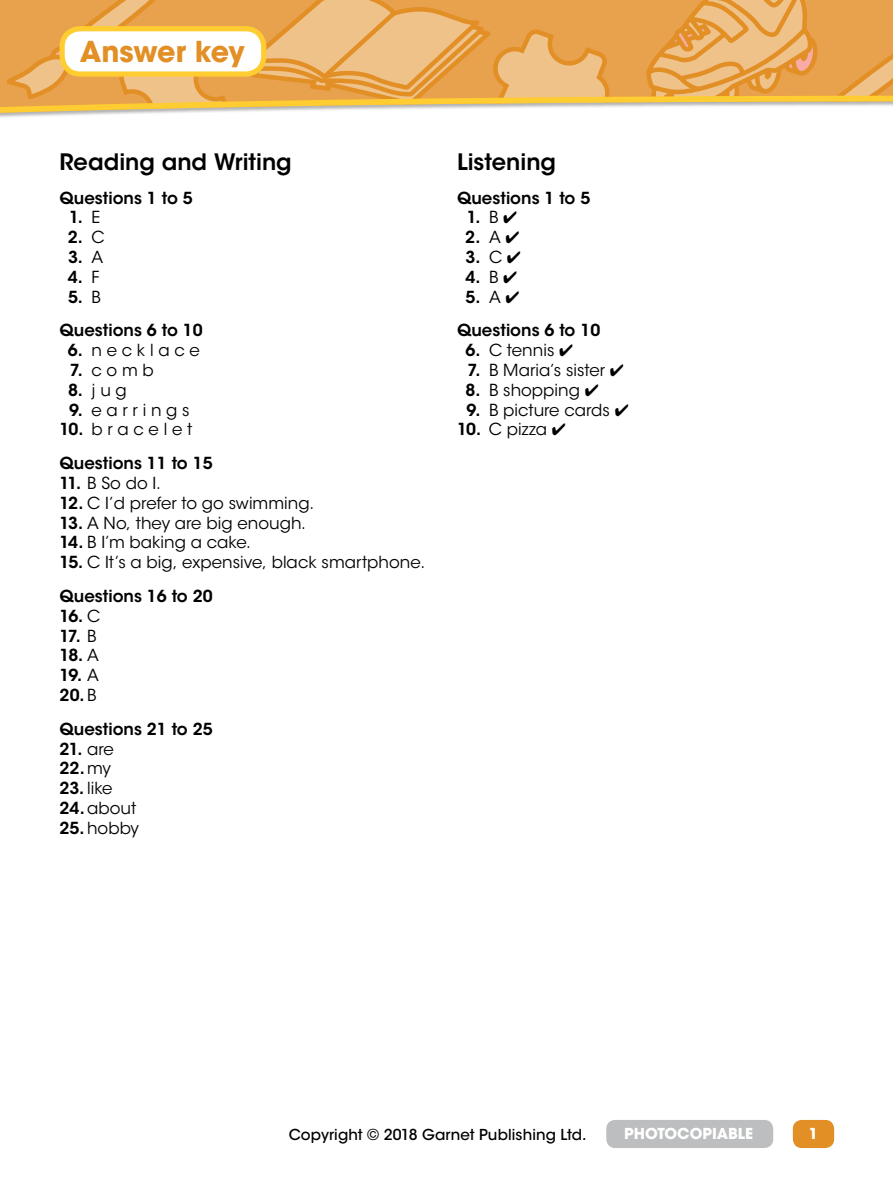
<style>
.page{position:relative;width:893px;height:1191px;background:#fff}
.page>*{position:absolute;margin:0;border:0;box-sizing:border-box;transform-origin:0 0}
.t1{font:700 28.65px "ITC Avant Garde Std";letter-spacing:-.005em;color:#e28f26}
.t2{font:600 22.5px "ITC Avant Garde Std";color:#000}
.t3{font:16.5px/33.8px "ITC Avant Garde Std";color:#000}
.t4{font:600 16.5px/33.8px "ITC Avant Garde Std";color:#000}
.t5{font:500 15px "ITC Avant Garde Std";letter-spacing:.01em;color:#000}
.t6{font:700 15px "ITC Avant Garde Std";color:#fff}
.s1{font-weight:400}
.s2{font-weight:600}
</style>
<div class="page">
<svg style="left:0;top:0;width:893px;height:114px;background:#eab165"></svg>
<div style="left:793px;top:1120px;width:41px;height:28px;background:#e28f26;border-radius:9px"></div>
<div style="left:606px;top:1120px;width:167px;height:28px;background:#bcbec0;border-radius:9px"></div>
<div style="left:62px;top:29px;width:202px;height:45px;background:#fff;border-radius:18px"></div>
<div style="left:60px;top:26px;width:206px;height:51px;border:5px solid #ffcc31;border-radius:18px"></div>
<h1 class="t1" style="left:80px;top:33px;width:167px">Answer key</h1>
<h2 class="t2" style="left:60px;top:147px;width:234px">Reading and Writing</h2>
<p class="t4" style="left:60px;top:181px;width:135px">Questions 1 to 5</p>
<p class="t4" style="left:69px;top:200px;width:33px">1. <span class="s1">E</span></p>
<p class="t4" style="left:68px;top:220px;width:38px">2. <span class="s1">C</span></p>
<p class="t4" style="left:68px;top:240px;width:37px">3. <span class="s1">A</span></p>
<p class="t4" style="left:68px;top:260px;width:33px">4. <span class="s1">F</span></p>
<p class="t4" style="left:60px;top:280px;width:145px;text-indent:8px">5. <span class="s1">B<br></span>Questions 6 to 10</p>
<p class="t3" style="left:68px;top:333px;width:134px"><span class="s2">6.</span> n e c k l a c e</p>
<p class="t3" style="left:70px;top:353px;width:86px"><span class="s2">7.</span> c o m b</p>
<p class="t3" style="left:68px;top:373px;width:60px"><span class="s2">8.</span> j u g</p>
<p class="t3" style="left:69px;top:393px;width:122px"><span class="s2">9.</span> e a r r i n g s</p>
<p class="t4" style="left:59px;top:412px;width:155px">10. <span class="s1">b r a c e l e t<br></span>Questions 11 to 15</p>
<p class="t3" style="left:59px;top:466px;width:103px"><span class="s2">11.</span> B So do I.</p>
<p class="t3" style="left:59px;top:486px;width:256px"><span class="s2">12.</span> C I’d prefer to go swimming.</p>
<p class="t3" style="left:59px;top:506px;width:248px"><span class="s2">13.</span> A No, they are big enough.</p>
<p class="t3" style="left:59px;top:526px;width:193px"><span class="s2">14.</span> B I’m baking a cake.</p>
<p class="t3" style="left:59px;top:545px;width:367px"><span class="s2">15.</span> C It’s a big, expensive, black smartphone.<br><span class="s2">Questions 16 to 20</span></p>
<p class="t4" style="left:59px;top:599px;width:42px">16. <span class="s1">C</span></p>
<p class="t4" style="left:59px;top:618px;width:39px">17. <span class="s1">B</span></p>
<p class="t4" style="left:59px;top:638px;width:41px">18. <span class="s1">A</span></p>
<p class="t4" style="left:59px;top:658px;width:41px">19. <span class="s1">A</span></p>
<p class="t4" style="left:59px;top:678px;width:155px">20. <span class="s1">B<br></span>Questions 21 to 25</p>
<p class="t4" style="left:59px;top:738px;width:56px;line-height:19.8px">21. <span class="s1">are<br></span>22.<span class="s1">my</span></p>
<p class="t3" style="left:59px;top:778px;width:78px;line-height:19.8px"><span class="s2">23.</span> like<br><span class="s2">24.</span>about</p>
<p class="t3" style="left:59px;top:811px;width:81px"><span class="s2">25.</span> hobby</p>
<h2 class="t2" style="left:457px;top:147px;width:100px">Listening</h2>
<p class="t4" style="left:457px;top:181px;width:135px">Questions 1 to 5</p>
<p class="t4" style="left:467px;top:200px;width:52px">1. <span class="s1">B</span> ✔</p>
<p class="t4" style="left:465px;top:220px;width:56px">2. <span class="s1">A</span> ✔</p>
<p class="t4" style="left:466px;top:240px;width:57px">3. <span class="s1">C</span> ✔</p>
<p class="t4" style="left:465px;top:260px;width:53px">4. <span class="s1">B</span> ✔</p>
<p class="t4" style="left:457px;top:280px;width:145px;text-indent:8px">5. <span class="s1">A</span> ✔<br>Questions 6 to 10</p>
<p class="t3" style="left:466px;top:333px;width:109px"><span class="s2">6.</span> C tennis ✔</p>
<p class="t3" style="left:467px;top:353px;width:158px"><span class="s2">7.</span> B Maria’s sister ✔</p>
<p class="t3" style="left:466px;top:373px;width:135px"><span class="s2">8.</span> B shopping ✔</p>
<p class="t3" style="left:467px;top:393px;width:164px"><span class="s2">9.</span> B picture cards ✔</p>
<p class="t3" style="left:457px;top:413px;width:110px"><span class="s2">10.</span> C pizza ✔</p>
<p class="t5" style="left:289px;top:1125px;width:299px">Copyright © 2018 Garnet Publishing Ltd.</p>
<p class="t6" style="left:624px;top:1123px;width:130px">PHOTOCOPIABLE</p>
<p class="t6" style="left:809px;top:1123px;width:11px">1</p>
</div>
